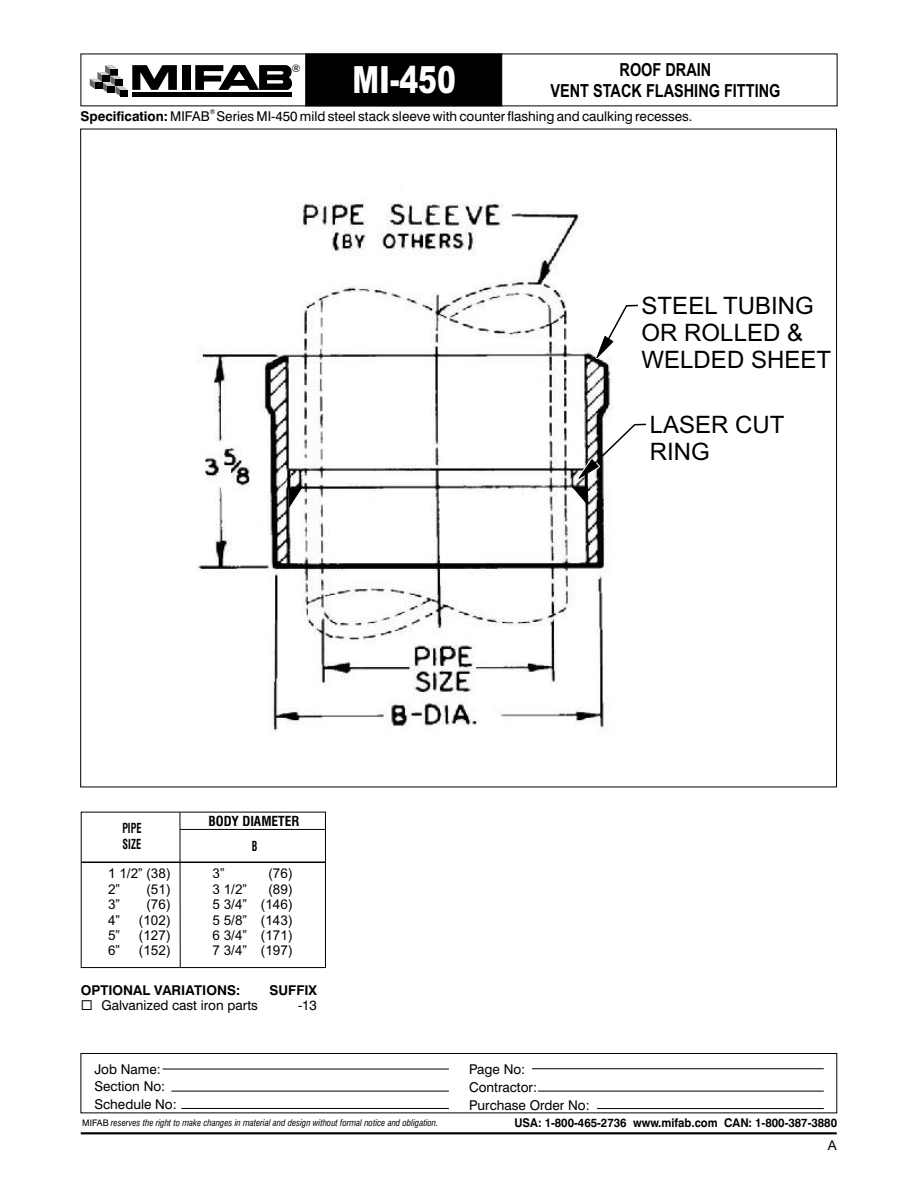
<style>
.page{position:relative;width:918px;height:1188px;background:#fff}
.page>*{position:absolute;margin:0;border:0;box-sizing:border-box;transform-origin:0 0}
.t1{font:900 37.5px "Arial";color:#fff;scale:.75 1}
.t2{font:24px/26.8px "Arial";color:#000}
.t3{font:700 18px/20.1px "Arial";color:#000;text-align:center;scale:.81 1}
.t4{font:13.5px/17.9px "Swiss 721 BT";color:#000}
.t5{font:13.5px "Arial";color:#000}
.t6{font:700 13.5px "Swiss 721 BT";color:#000}
.t7{font:700 condensed 13.5px "Swiss 721 BT";color:#000}
.t8{font:700 condensed 13.5px/15.5px "Swiss 721 BT";color:#000;scale:.77 1}
.t9{font:700 12px "Swiss 721 BT";color:#000;scale:.94 1}
.t10{font:10.5px "Swiss 721 BT";color:#000}
.t11{font:italic condensed 9px "Swiss 721 BT";color:#000}
.t12{font:6.75px "Swiss 721 BT";color:#000}
.s1{font-weight:700}
.s2{font-style:normal;font-stretch:normal}
</style>
<div class="page">
<div style="left:305px;top:53px;width:197px;height:51px;background:#000"></div>
<hr style="left:81px;top:1132px;width:756px;height:2px;background:#000">
<div style="left:182px;top:65px;width:9px;height:25px;background:#000"></div>
<div style="left:120px;top:90px;width:8px;height:7px;background:#000"></div>
<hr style="left:132px;top:92px;width:160px;height:4px;background:#000">
<svg style="left:90px;top:65px;width:87px;height:31px"></svg>
<div style="left:95px;top:82px;width:8px;height:7px;background:#000"></div>
<svg style="left:195px;top:65px;width:97px;height:25px"></svg>
<div style="left:81px;top:54px;width:756px;height:52px;border:1px solid #000"></div>
<div style="left:81px;top:1053px;width:756px;height:60px;border:1px solid #000"></div>
<hr style="left:163px;top:1069px;width:286px;height:1px;background:#000">
<hr style="left:171px;top:1091px;width:278px;height:1px;background:#000">
<hr style="left:181px;top:1108px;width:268px;height:1px;background:#000">
<hr style="left:532px;top:1068px;width:292px;height:1px;background:#000">
<hr style="left:538px;top:1091px;width:286px;height:1px;background:#000">
<hr style="left:597px;top:1108px;width:227px;height:1px;background:#000">
<div style="left:81px;top:812px;width:245px;height:156px;border:1px solid #000"></div>
<hr style="left:81px;top:862px;width:244px;height:1px;background:#000">
<hr style="left:180px;top:812px;width:1px;height:156px;background:#000">
<hr style="left:180px;top:829px;width:145px;height:1px;background:#000">
<img style="left:198px;top:202px;width:413px;height:529px">
<svg style="left:289px;top:488px;width:13px;height:19px"></svg>
<svg style="left:589px;top:304px;width:49px;height:65px"></svg>
<svg style="left:569px;top:423px;width:77px;height:81px"></svg>
<hr style="left:585px;top:469px;width:3px;height:18px;background:#000">
<hr style="left:287px;top:470px;width:3px;height:18px;background:#000">
<p class="t10" style="left:292px;top:64px;width:10px">®</p>
<h1 class="t1" style="left:353px;top:66px;width:139px">MI-450</h1>
<h3 class="t3" style="left:550px;top:62px;width:285px">ROOF DRAIN<br>VENT STACK FLASHING FITTING</h3>
<p class="t12" style="left:210px;top:109px;width:7px">®</p>
<p class="t4" style="left:80px;top:108px;width:614px"><span class="s1">Specification:</span> MIFAB Series MI-450 mild steel stack sleeve with counter flashing and caulking recesses.</p>
<h2 class="t2" style="left:642px;top:294px;width:191px">STEEL TUBING<br>OR ROLLED &amp;<br>WELDED SHEET</h2>
<h2 class="t2" style="left:650px;top:413px;width:136px">LASER CUT<br>RING</h2>
<p class="t8" style="left:122px;top:822px;width:26px">PIPE<br>SIZE</p>
<p class="t7" style="left:209px;top:816px;width:92px">BODY DIAMETER</p>
<p class="t8" style="left:252px;top:839px;width:9px">B</p>
<p class="t5" style="left:108px;top:868px;width:64px">1 1/2” (38)</p>
<p class="t5" style="left:213px;top:868px;width:14px">3”</p>
<p class="t5" style="left:268px;top:868px;width:26px">(76)</p>
<p class="t5" style="left:108px;top:885px;width:14px">2”</p>
<p class="t5" style="left:146px;top:885px;width:26px">(51)</p>
<p class="t5" style="left:108px;top:900px;width:14px">3”</p>
<p class="t5" style="left:146px;top:900px;width:26px">(76)</p>
<p class="t5" style="left:213px;top:900px;width:81px">5 3/4” (146)</p>
<p class="t5" style="left:108px;top:915px;width:14px">4”</p>
<p class="t5" style="left:139px;top:915px;width:33px">(102)</p>
<p class="t5" style="left:213px;top:915px;width:81px">5 5/8” (143)</p>
<p class="t5" style="left:108px;top:930px;width:14px">5”</p>
<p class="t5" style="left:139px;top:930px;width:33px">(127)</p>
<p class="t5" style="left:213px;top:930px;width:81px">6 3/4” (171)</p>
<p class="t5" style="left:108px;top:945px;width:14px">6”</p>
<p class="t5" style="left:139px;top:945px;width:33px">(152)</p>
<p class="t5" style="left:213px;top:945px;width:81px">7 3/4” (197)</p>
<p class="t5" style="left:213px;top:885px;width:36px">3 1/2”</p>
<p class="t5" style="left:268px;top:885px;width:26px">(89)</p>
<p class="t6" style="left:81px;top:985px;width:161px">OPTIONAL VARIATIONS:</p>
<p class="t6" style="left:270px;top:985px;width:49px">SUFFIX</p>
<p class="t4" style="left:101px;top:998px;width:158px">Galvanized cast iron parts</p>
<p class="t4" style="left:298px;top:998px;width:21px">-13</p>
<p class="t4" style="left:94px;top:1061px;width:84px">Job Name:<br>Section No:<br>Schedule No:</p>
<p class="t4" style="left:469px;top:1062px;width:122px">Page No:<br>Contractor:<br>Purchase Order No:</p>
<p class="t11" style="left:82px;top:1119px;width:358px"><span class="s2">MIFAB</span> reserves the right to make changes in material and design without formal notice and obligation.</p>
<p class="t9" style="left:514px;top:1118px;width:345px">USA: 1-800-465-2736 www.mifab.com CAN: 1-800-387-3880</p>
<p class="t5" style="left:828px;top:1140px;width:11px">A</p>
</div>
